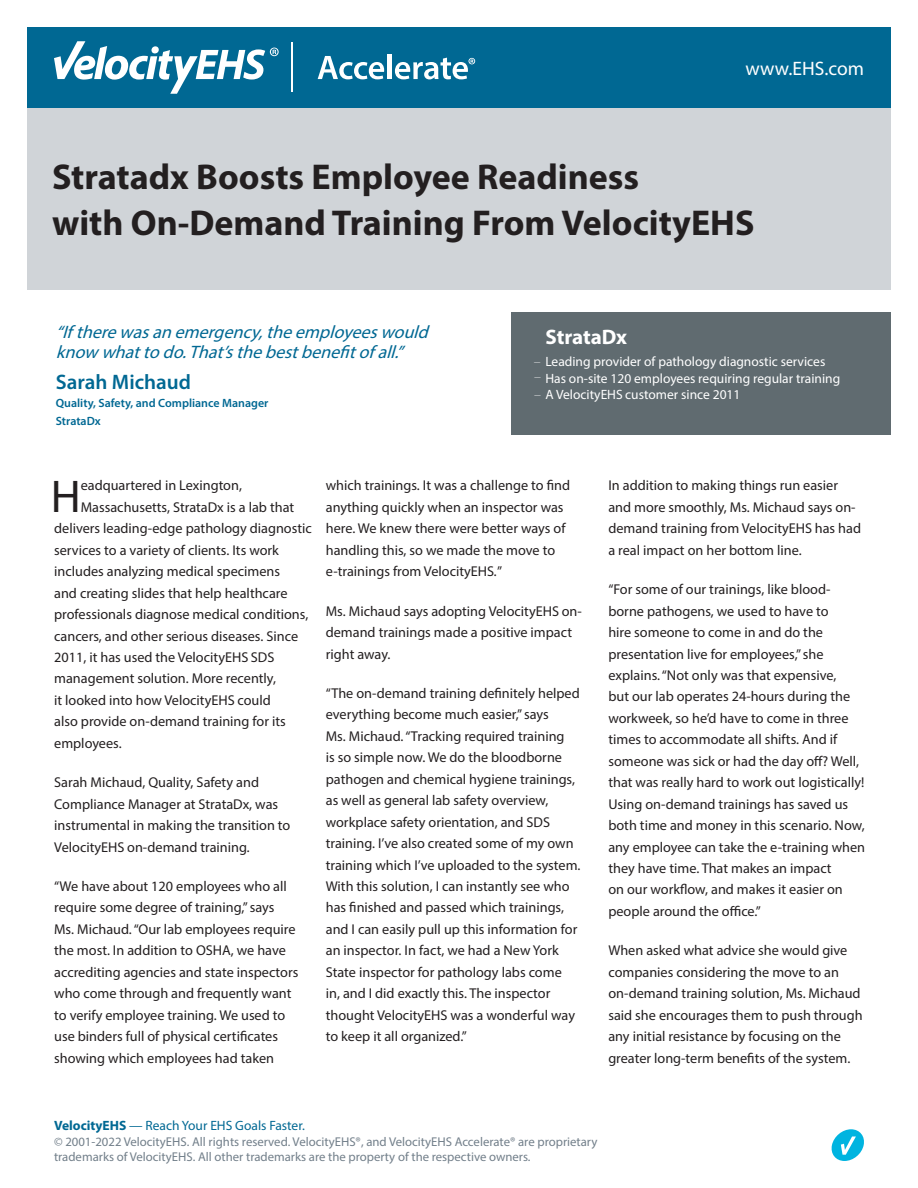
<style>
.page{position:relative;width:918px;height:1188px;background:#fff}
.page>*{position:absolute;margin:0;border:0;box-sizing:border-box;transform-origin:0 0}
.t1{font:46.05px "Myriad Pro";color:#231f20}
.t2{font:700 36px/46.5px "Myriad Pro";color:#231f20}
.t3{font:600 21px "Myriad Pro";color:#006893}
.t4{font:700 21px "Myriad Pro";letter-spacing:-.005em;color:#fff}
.t5{font:19.5px "Myriad Pro";color:#fff}
.t6{font:italic 18px/19.5px "Myriad Pro";color:#006893}
.t7{font:14.25px/21.5px "Myriad Pro";color:#231f20}
.t8{font:13.5px "Myriad Pro";color:#fff}
.t9{font:13.5px "Myriad Pro";color:#006893}
.t10{font:12.75px/15px "Myriad Pro";color:#727f8a}
.t11{font:600 12px "Myriad Pro";color:#006893}
.t12{font:7.5px "Minion Pro";color:#fff}
.s1{font-style:italic}
.s2{font-weight:700}
</style>
<div class="page">
<div style="left:27px;top:27px;width:864px;height:81px;background:#006893"></div>
<svg style="left:832px;top:1129px;width:32px;height:32px"></svg>
<svg style="left:54px;top:41px;width:225px;height:53px"></svg>
<hr style="left:291px;top:43px;width:1px;height:49px;background:#fff">
<svg style="left:318px;top:56px;width:66px;height:23px"></svg>
<div style="left:387px;top:55px;width:5px;height:24px;background:#fff"></div>
<svg style="left:395px;top:58px;width:80px;height:21px"></svg>
<div style="left:511px;top:313px;width:380px;height:122px;background:#606b70"></div>
<div style="left:27px;top:108px;width:864px;height:181px;background:#d0d4d8"></div>
<h3 class="t5" style="left:746px;top:57px;width:120px">www.EHS.com</h3>
<p class="t2" style="left:52px;top:152px;width:704px">Stratadx Boosts Employee Readiness<br>with On-Demand Training From VelocityEHS</p>
<p class="t6" style="left:56px;top:322px;width:380px">“Iftherewasanemergency,theemployeeswould know whattodo.That’sthebestbenefitofall.”</p>
<p class="t3" style="left:56px;top:368px;width:137px">Sarah Michaud</p>
<p class="t11" style="left:56px;top:395px;width:214px">Quality, Safety, and Compliance Manager</p>
<p class="t11" style="left:56px;top:413px;width:46px">StrataDx</p>
<p class="t4" style="left:545px;top:323px;width:83px">StrataDx</p>
<p class="t8" style="left:545px;top:353px;width:281px">Leading provider of pathology diagnostic services</p>
<p class="t8" style="left:545px;top:370px;width:296px">Has on-site 120 employees requiring regular training</p>
<p class="t8" style="left:545px;top:386px;width:197px">A VelocityEHS customer since 2011</p>
<p class="t12" style="left:534px;top:372px;width:8px">—</p>
<p class="t12" style="left:534px;top:390px;width:8px">—</p>
<p class="t1" style="left:51px;top:468px;width:32px">H</p>
<p class="t7" style="left:81px;top:475px;width:163px">eadquartered in Lexington,</p>
<p class="t7" style="left:81px;top:496px;width:215px">Massachusetts, StrataDx is a lab that</p>
<p class="t7" style="left:54px;top:518px;width:259px">delivers leading-edge pathology diagnostic</p>
<p class="t7" style="left:54px;top:539px;width:226px">services to a variety of clients. Its work</p>
<p class="t7" style="left:54px;top:560px;width:227px">includes analyzing medical specimens</p>
<p class="t7" style="left:54px;top:582px;width:235px">and creating slides that help healthcare</p>
<p class="t7" style="left:54px;top:603px;width:256px">professionals diagnose medical conditions,</p>
<p class="t7" style="left:54px;top:625px;width:245px">cancers, and other serious diseases. Since</p>
<p class="t7" style="left:54px;top:646px;width:222px">2011, it has used the VelocityEHS SDS</p>
<p class="t7" style="left:54px;top:668px;width:223px">management solution. More recently,</p>
<p class="t7" style="left:54px;top:689px;width:218px">it looked into how VelocityEHS could</p>
<p class="t7" style="left:54px;top:711px;width:233px">also provide on-demand training for its</p>
<p class="t7" style="left:54px;top:732px;width:69px">employees.</p>
<p class="t7" style="left:54px;top:772px;width:238px">Sarah Michaud, Quality, Safety and Compliance Manager at StrataDx, was instrumental in making the transition to VelocityEHS on-demand training<span class="s1">.</span></p>
<p class="t7" style="left:54px;top:875px;width:246px">“We have about 120 employees who all require some degree of training,” says<br>Ms. Michaud. “Our lab employees require the most. In addition to OSHA, we have accrediting agencies and state inspectors who come through and frequently want to verify employee training. We used to use binders full of physical certificates showing which employees had taken</p>
<p class="t7" style="left:326px;top:475px;width:246px">which trainings. It was a challenge to find anything quickly when an inspector was here. We knew there were better ways of handling this, so we made the move to e-trainings from VelocityEHS<span class="s1">.</span>”</p>
<p class="t7" style="left:326px;top:600px;width:258px">Ms. Michaud says adopting VelocityEHS on&shy;demand trainings made a positive impact right away.</p>
<p class="t7" style="left:326px;top:682px;width:256px">“The on-demand training definitely helped everything become much easier,” says<br>Ms. Michaud. “Tracking required training<br>is so simple now. We do the bloodborne pathogen and chemical hygiene trainings, as well as general lab safety overview, workplace safety orientation, and SDS training. I’ve also created some of my own training which I’ve uploaded to the system.<br>With this solution, I can instantly see who has finished and passed which trainings, and I can easily pull up this information for an inspector. In fact, we had a New York State inspector for pathology labs come<br>in, and I did exactly this. The inspector thought VelocityEHS was a wonderful way to keep it all organized.”</p>
<p class="t7" style="left:608px;top:475px;width:254px">In addition to making things run easier and more smoothly, Ms. Michaud says on&shy;demand training from VelocityEHS has had a real impact on her bottom line.</p>
<p class="t7" style="left:608px;top:578px;width:258px">“For some of our trainings, like blood&shy;borne pathogens, we used to have to<br>hire someone to come in and do the presentation live for employees,” she explains. “Not only was that expensive,<br>but our lab operates 24-hours during the workweek, so he’d have to come in three times to accommodate all shifts. And if someone was sick or had the day off? Well, that was really hard to work out logistically!<br>Using on-demand trainings has saved us both time and money in this scenario. Now, any employee can take the e-training when they have time. That makes an impact<br>on our workflow, and makes it easier on people around the office.”</p>
<p class="t7" style="left:608px;top:940px;width:256px">When asked what advice she would give companies considering the move to an on-demand training solution, Ms. Michaud said she encourages them to push through any initial resistance by focusing on the greater long-term benefits of the system.</p>
<p class="t9" style="left:54px;top:1117px;width:252px"><span class="s2">VelocityEHS</span> — Reach Your EHS Goals Faster.</p>
<p class="t10" style="left:54px;top:1134px;width:545px">© 2001-2022 VelocityEHS. All rights reserved. VelocityEHS®, and VelocityEHS Accelerate® are proprietary trademarks of VelocityEHS. All other trademarks are the property of the respective owners.</p>
</div>
